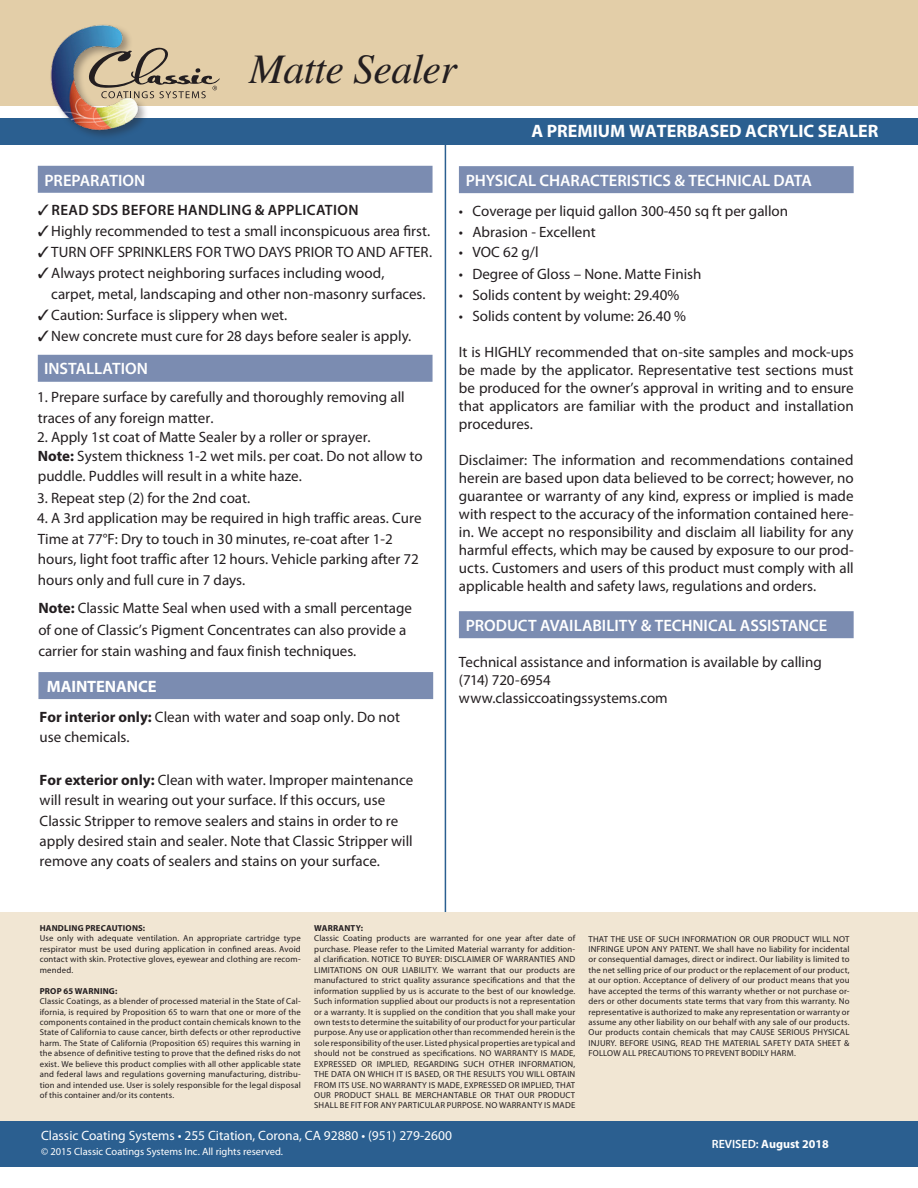
<style>
.page{position:relative;width:918px;height:1188px;background:#fff}
.page>*{position:absolute;margin:0;border:0;box-sizing:border-box;transform-origin:0 0}
.t1{font:italic 42px "STIX General";letter-spacing:-.02em;color:#231e20}
.t2{font:700 18px "Myriad Pro";color:#fff}
.t3{font:600 16.5px "Myriad Pro";color:#fff}
.t4{font:700 16.5px "Myriad Pro";letter-spacing:-.01em;color:#fff}
.t5{font:15px/18px "Myriad Pro";color:#231e20}
.t6{font:600 15px "Myriad Pro";letter-spacing:.025em;color:#231e20}
.t7{font:13.5px "Myriad Pro";color:#fff}
.t8{font:700 12px "Myriad Pro";color:#fff}
.t9{font:10.5px "Myriad Pro";color:#fff}
.t10{font:8.7px/10.5px "Myriad Pro";letter-spacing:.015em;color:#231e20;text-align:justify}
.t11{font:700 8.7px "Myriad Pro";letter-spacing:.02em;color:#231e20}
.s1{font-weight:700}
.s2{font-weight:600}
</style>
<div class="page">
<hr style="left:445px;top:145px;width:1px;height:767px;background:#2b5f90">
<div style="left:0;top:912px;width:918px;height:210px;background:#f1e6d3"></div>
<div style="left:0;top:1121px;width:918px;height:45px;background:#2b5f90"></div>
<div style="left:38px;top:166px;width:395px;height:27px;background:#7b8cb1"></div>
<div style="left:38px;top:355px;width:395px;height:27px;background:#7b8cb1"></div>
<div style="left:0;top:118px;width:918px;height:27px;background:#2b5f90"></div>
<div style="left:0;top:0;width:918px;height:106px;background:#e3cea8"></div>
<div style="left:459px;top:166px;width:395px;height:27px;background:#7b8cb1"></div>
<div style="left:459px;top:611px;width:395px;height:27px;background:#7b8cb1"></div>
<div style="left:49px;top:23px;width:100px;height:118px;background:#231e20;opacity:.37"></div>
<img style="left:49px;top:23px;width:92px;height:110px">
<svg style="left:87px;top:46px;width:133px;height:52px"></svg>
<div style="left:38px;top:672px;width:395px;height:27px;background:#7b8cb1"></div>
<h1 class="t1" style="left:249px;top:40px;width:209px">Matte Sealer</h1>
<p class="t3" style="left:45px;top:170px;width:102px">PREPARATION</p>
<p class="t6" style="left:38px;top:200px;width:322px">✓READ SDS BEFORE HANDLING &amp; APPLICATION</p>
<p class="t5" style="left:38px;top:221px;width:394px">✓Highly recommended to test a small inconspicuous area first.</p>
<p class="t5" style="left:38px;top:242px;width:396px">✓TURN OFF SPRINKLERS FOR TWO DAYS PRIOR TO AND AFTER.</p>
<p class="t5" style="left:51px;top:262px;width:376px;line-height:21px;text-indent:-14px">✓Always protect neighboring surfaces including wood, carpet, metal, landscaping and other non-masonry surfaces.</p>
<p class="t5" style="left:38px;top:305px;width:251px">✓Caution: Surface is slippery when wet.</p>
<p class="t5" style="left:38px;top:326px;width:375px">✓New concrete must cure for 28 days before sealer is apply.</p>
<p class="t3" style="left:44px;top:357px;width:105px">INSTALLATION</p>
<p class="t5" style="left:37px;top:386px;width:369px;line-height:21px">1. Prepare surface by carefully and thoroughly removing all traces of any foreign matter.</p>
<p class="t5" style="left:37px;top:427px;width:387px;line-height:19.8px">2. Apply 1st coat of Matte Sealer by a roller or sprayer.<br><span class="s1">Note:</span> System thickness 1-2 wet mils. per coat. Do not allow to puddle. Puddles will result in a white haze.</p>
<p class="t5" style="left:37px;top:489px;width:215px">3. Repeat step (2) for the 2nd coat.</p>
<p class="t5" style="left:37px;top:508px;width:386px;line-height:20.7px">4. A 3rd application may be required in high traffic areas. Cure Time at 77°F: Dry to touch in 30 minutes, re-coat after 1-2 hours, light foot traffic after 12 hours. Vehicle parking after 72 hours only and full cure in 7 days.</p>
<h3 class="t5" style="left:38px;top:598px;width:375px;line-height:21.3px"><span class="s1">Note:</span> Classic Matte Seal when used with a small percentage of one of Classic’s Pigment Concentrates can also provide a carrier for stain washing and faux finish techniques.</h3>
<h3 class="t4" style="left:47px;top:676px;width:111px">MAINTENANCE</h3>
<h3 class="t5" style="left:40px;top:707px;width:362px;line-height:20.4px"><span class="s1">For interior only:</span> Clean with water and soap only. Do not use chemicals.</h3>
<p class="t5" style="left:40px;top:769px;width:375px;line-height:20.4px"><span class="s1">For exterior only:</span> Clean with water. Improper maintenance will result in wearing out your surface. If this occurs, use Classic Stripper to remove sealers and stains in order to re apply desired stain and sealer. Note that Classic Stripper will remove any coats of sealers and stains on your surface.</p>
<p class="t2" style="left:531px;top:119px;width:349px">A PREMIUM WATERBASED ACRYLIC SEALER</p>
<p class="t3" style="left:466px;top:170px;width:348px">PHYSICAL CHARACTERISTICS &amp; TECHNICAL DATA</p>
<p class="t5" style="left:459px;top:201px;width:331px">• Coverage per liquid gallon 300-450 sq ft per gallon</p>
<p class="t5" style="left:459px;top:222px;width:138px">• Abrasion - Excellent</p>
<p class="t5" style="left:459px;top:243px;width:81px">• VOC 62 g/l</p>
<p class="t5" style="left:459px;top:264px;width:244px">• Degree of Gloss – None. Matte Finish</p>
<p class="t5" style="left:459px;top:285px;width:222px">• Solids content by weight: 29.40%</p>
<p class="t5" style="left:459px;top:306px;width:229px">• Solids content by volume: 26.40 %</p>
<p class="t5" style="left:459px;top:342px;width:396px;text-align:justify">It is HIGHLY recommended that on-site samples and mock-ups be made by the applicator. Representative test sections must be produced for the owner’s approval in writing and to ensure that applicators are familiar with the product and installation procedures.</p>
<p class="t5" style="left:459px;top:450px;width:396px;text-align:justify">Disclaimer: The information and recommendations contained herein are based upon data believed to be correct; however, no guarantee or warranty of any kind, express or implied is made with respect to the accuracy of the information contained here&shy;in. We accept no responsibility and disclaim all liability for any harmful effects, which may be caused by exposure to our prod&shy;ucts. Customers and users of this product must comply with all applicable health and safety laws, regulations and orders.</p>
<p class="t3" style="left:466px;top:615px;width:363px">PRODUCT AVAILABILITY &amp; TECHNICAL ASSISTANCE</p>
<p class="t5" style="left:459px;top:653px;width:364px">Technical assistance and information is available by calling</p>
<p class="t5" style="left:459px;top:671px;width:93px">(714) 720-6954</p>
<p class="t5" style="left:459px;top:689px;width:210px">www.classiccoatingssystems.com</p>
<p class="t11" style="left:40px;top:922px;width:107px">HANDLING PRECAUTIONS:</p>
<p class="t10" style="left:40px;top:933px;width:263px">Use only with adequate ventilation. An appropriate cartridge type respirator must be used during application in confined areas. Avoid contact with skin. Protective gloves, eyewear and clothing are recom&shy;mended.</p>
<p class="t11" style="left:40px;top:985px;width:79px">PROP 65 WARNING:</p>
<p class="t10" style="left:40px;top:996px;width:263px">Classic Coatings, as a blender of processed material in the State of Cal&shy;ifornia, is required by Proposition 65 to warn that one or more of the components contained in the product contain chemicals known to the State of California to cause cancer, birth defects or other reproductive harm. The State of California (Proposition 65) requires this warning in the absence of definitive testing to prove that the defined risks do not exist. We believe this product complies with all other applicable state and federal laws and regulations governing manufacturing, distribu&shy;tion and intended use. User is solely responsible for the legal disposal of this container and/or its contents.</p>
<p class="t11" style="left:314px;top:922px;width:50px">WARRANTY:</p>
<p class="t10" style="left:314px;top:933px;width:263px">Classic Coating products are warranted for one year after date of purchase. Please refer to the Limited Material warranty for addition&shy;al clarification. NOTICE TO BUYER: DISCLAIMER OF WARRANTIES AND LIMITATIONS ON OUR LIABILITY. We warrant that our products are manufactured to strict quality assurance specifications and that the information supplied by us is accurate to the best of our knowledge.<br>Such information supplied about our products is not a representation or a warranty. It is supplied on the condition that you shall make your own tests to determine the suitability of our product for your particular purpose. Any use or application other than recommended herein is the sole responsibility of the user. Listed physical properties are typical and should not be construed as specifications. NO WARRANTY IS MADE, EXPRESSED OR IMPLIED, REGARDING SUCH OTHER INFORMATION, THE DATA ON WHICH IT IS BASED, OR THE RESULTS YOU WILL OBTAIN FROM ITS USE. NO WARRANTY IS MADE, EXPRESSED OR IMPLIED, THAT OUR PRODUCT SHALL BE MERCHANTABLE OR THAT OUR PRODUCT SHALL BE FIT FOR ANY PARTICULAR PURPOSE. NO WARRANTY IS MADE</p>
<p class="t10" style="left:589px;top:933px;width:263px">THAT THE USE OF SUCH INFORMATION OR OUR PRODUCT WILL NOT INFRINGE UPON ANY PATENT. We shall have no liability for incidental or consequential damages, direct or indirect. Our liability is limited to the net selling price of our product or the replacement of our product, at our option. Acceptance of delivery of our product means that you have accepted the terms of this warranty whether or not purchase or&shy;ders or other documents state terms that vary from this warranty. No representative is authorized to make any representation or warranty or assume any other liability on our behalf with any sale of our products.<br>Our products contain chemicals that may CAUSE SERIOUS PHYSICAL INJURY. BEFORE USING, READ THE MATERIAL SAFETY DATA SHEET &amp; FOLLOW ALL PRECAUTIONS TO PREVENT BODILY HARM.</p>
<p class="t8" style="left:712px;top:1137px;width:118px"><span class="s2">REVISED:</span> August 2018</p>
<p class="t7" style="left:41px;top:1127px;width:412px">Classic Coating Systems • 255 Citation, Corona, CA 92880 • (951) 279-2600</p>
<p class="t9" style="left:41px;top:1145px;width:243px">© 2015 Classic Coatings Systems Inc. All rights reserved.</p>
</div>
